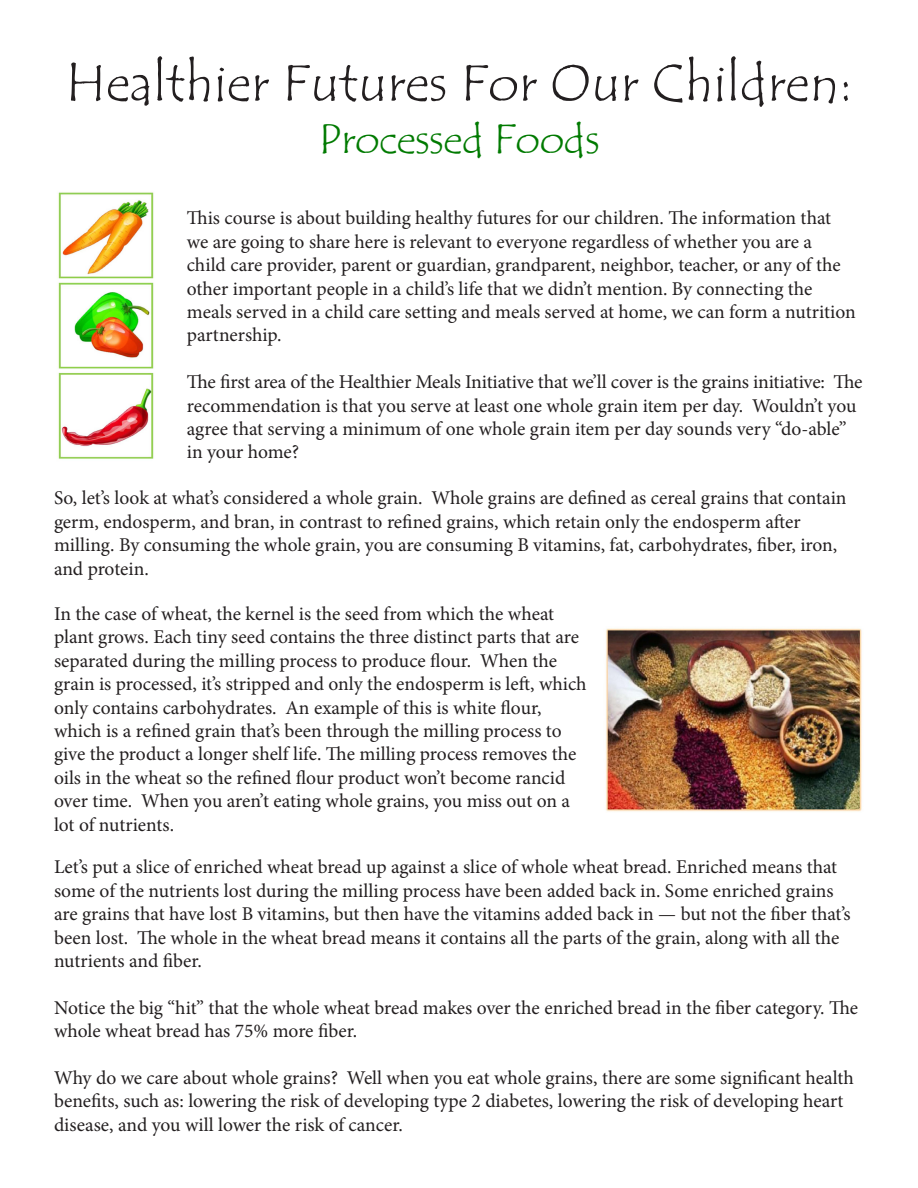
<style>
.page{position:relative;width:918px;height:1188px;background:#fff}
.page>*{position:absolute;margin:0;border:0;box-sizing:border-box;transform-origin:0 0}
.t1{font:52.5px "Tempus Sans ITC";color:#231f20}
.t2{font:42px "Tempus Sans ITC";letter-spacing:-.01em;color:#007a00}
.t3{font:19.5px/23.4px "Minion Pro";letter-spacing:-.005em;color:#231f20}
</style>
<div class="page">
<img style="left:58px;top:192px;width:96px;height:267px">
<img style="left:606px;top:628px;width:256px;height:184px">
<p class="t1" style="left:66px;top:50px;width:788px">Healthier Futures For Our Children:</p>
<p class="t2" style="left:318px;top:112px;width:283px">Processed Foods</p>
<p class="t3" style="left:187px;top:207px;width:670px">This course is about building healthy futures for our children. The information that we are going to share here is relevant to everyone regardless of whether you are a child care provider, parent or guardian, grandparent, neighbor, teacher, or any of the other important people in a child’s life that we didn’t mention. By connecting the meals served in a child care setting and meals served at home, we can form a nutrition partnership.</p>
<p class="t3" style="left:187px;top:370px;width:677px">The first area of the Healthier Meals Initiative that we’ll cover is the grains initiative: The recommendation is that you serve at least one whole grain item per day. Wouldn’t you agree that serving a minimum of one whole grain item per day sounds very “do-able” in your home?</p>
<p class="t3" style="left:54px;top:487px;width:794px">So, let’s look at what’s considered a whole grain. Whole grains are defined as cereal grains that contain germ, endosperm, and bran, in contrast to refined grains, which retain only the endosperm after milling. By consuming the whole grain, you are consuming B vitamins, fat, carbohydrates, fiber, iron, and protein.</p>
<p class="t3" style="left:54px;top:602px;width:534px">In the case of wheat, the kernel is the seed from which the wheat plant grows. Each tiny seed contains the three distinct parts that are separated during the milling process to produce flour. When the grain is processed, it’s stripped and only the endosperm is left, which only contains carbohydrates. An example of this is white flour, which is a refined grain that’s been through the milling process to give the product a longer shelf life. The milling process removes the oils in the wheat so the refined flour product won’t become rancid over time. When you aren’t eating whole grains, you miss out on a lot of nutrients.</p>
<p class="t3" style="left:54px;top:856px;width:798px">Let’s put a slice of enriched wheat bread up against a slice of whole wheat bread. Enriched means that some of the nutrients lost during the milling process have been added back in. Some enriched grains are grains that have lost B vitamins, but then have the vitamins added back in — but not the fiber that’s been lost. The whole in the wheat bread means it contains all the parts of the grain, along with all the nutrients and fiber.</p>
<p class="t3" style="left:54px;top:996px;width:806px">Notice the big “hit” that the whole wheat bread makes over the enriched bread in the fiber category. The whole wheat bread has 75% more fiber.</p>
<p class="t3" style="left:54px;top:1066px;width:801px">Why do we care about whole grains? Well when you eat whole grains, there are some significant health benefits, such as: lowering the risk of developing type 2 diabetes, lowering the risk of developing heart disease, and you will lower the risk of cancer.</p>
</div>
